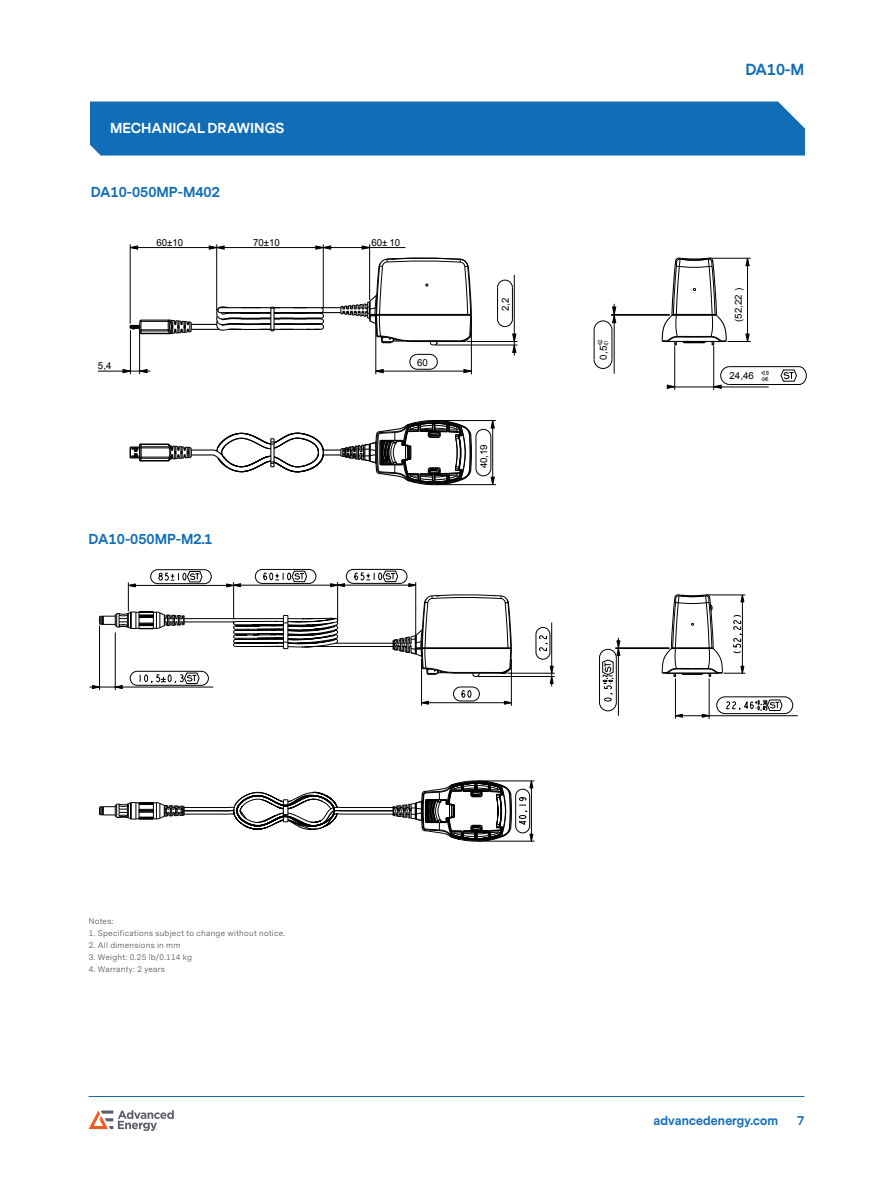
<style>
.page{position:relative;width:893px;height:1188px;background:#fff}
.page>*{position:absolute;margin:0;border:0;box-sizing:border-box;transform-origin:0 0}
.t1{font:700 15px "Messina Sans";color:#126db7}
.t2{font:700 13.5px "Messina Sans";color:#126db7}
.t3{font:700 13.5px "Messina Sans";color:#fff}
.t4{font:700 12px "Messina Sans";letter-spacing:.01em;color:#126db7}
.t5{font:9.6px "Arial";color:#000}
.t6{font:8.25px "Messina Sans";letter-spacing:.03em;color:#57585a}
.t7{font:5.85px/6px "Arial";color:#000;scale:.71 1}
</style>
<div class="page">
<hr style="left:89px;top:1096px;width:715px;height:1px;background:#126db7">
<svg style="left:89px;top:1110px;width:85px;height:21px"></svg>
<div style="left:90px;top:102px;width:715px;height:54px;background:#126db7"></div>
<svg style="left:464px;top:369px;width:7px;height:4px"></svg>
<svg style="left:375px;top:369px;width:8px;height:4px"></svg>
<svg style="left:667px;top:385px;width:7px;height:4px"></svg>
<svg style="left:512px;top:334px;width:4px;height:19px"></svg>
<svg style="left:362px;top:246px;width:7px;height:3px"></svg>
<svg style="left:316px;top:246px;width:15px;height:3px"></svg>
<svg style="left:131px;top:246px;width:7px;height:3px"></svg>
<svg style="left:209px;top:246px;width:15px;height:3px"></svg>
<svg style="left:123px;top:369px;width:7px;height:4px"></svg>
<svg style="left:140px;top:369px;width:7px;height:4px"></svg>
<hr style="left:130px;top:244px;width:1px;height:80px;background:#000">
<hr style="left:130px;top:330px;width:1px;height:44px;background:#000">
<hr style="left:139px;top:329px;width:1px;height:45px;background:#000">
<hr style="left:98px;top:371px;width:52px;height:1px;background:#000">
<hr style="left:376px;top:371px;width:95px;height:1px;background:#000">
<hr style="left:436px;top:345px;width:81px;height:1px;background:#000">
<hr style="left:467px;top:341px;width:50px;height:1px;background:#000">
<hr style="left:216px;top:244px;width:1px;height:67px;background:#000">
<hr style="left:130px;top:247px;width:275px;height:1px;background:#000">
<hr style="left:323px;top:244px;width:1px;height:64px;background:#000">
<hr style="left:369px;top:244px;width:1px;height:56px;background:#000">
<hr style="left:376px;top:317px;width:1px;height:57px;background:#000">
<hr style="left:471px;top:317px;width:1px;height:57px;background:#000">
<hr style="left:497px;top:288px;width:1px;height:31px;background:#000">
<hr style="left:512px;top:288px;width:1px;height:31px;background:#000">
<hr style="left:514px;top:275px;width:1px;height:81px;background:#000">
<hr style="left:436px;top:484px;width:60px;height:1px;background:#000">
<hr style="left:436px;top:420px;width:60px;height:1px;background:#000">
<hr style="left:594px;top:330px;width:1px;height:30px;background:#000">
<hr style="left:612px;top:330px;width:1px;height:30px;background:#000">
<hr style="left:614px;top:304px;width:1px;height:70px;background:#000">
<hr style="left:730px;top:384px;width:69px;height:1px;background:#000">
<hr style="left:730px;top:366px;width:69px;height:1px;background:#000">
<hr style="left:674px;top:346px;width:1px;height:44px;background:#000">
<hr style="left:611px;top:315px;width:59px;height:1px;background:#000">
<hr style="left:611px;top:314px;width:59px;height:1px;background:#000">
<hr style="left:713px;top:346px;width:1px;height:44px;background:#000">
<svg style="left:410px;top:354px;width:28px;height:16px"></svg>
<svg style="left:497px;top:280px;width:16px;height:8px"></svg>
<svg style="left:497px;top:319px;width:16px;height:8px"></svg>
<svg style="left:130px;top:420px;width:365px;height:65px"></svg>
<svg style="left:713px;top:366px;width:17px;height:23px"></svg>
<svg style="left:594px;top:307px;width:22px;height:23px"></svg>
<svg style="left:594px;top:359px;width:18px;height:10px"></svg>
<svg style="left:661px;top:257px;width:90px;height:89px"></svg>
<hr style="left:673px;top:387px;width:96px;height:1px;background:#000">
<svg style="left:780px;top:366px;width:26px;height:19px"></svg>
<svg style="left:130px;top:257px;width:343px;height:88px"></svg>
<svg style="left:89px;top:569px;width:709px;height:273px"></svg>
<svg style="left:421px;top:583px;width:302px;height:256px"></svg>
<svg style="left:92px;top:595px;width:441px;height:247px"></svg>
<svg style="left:662px;top:592px;width:61px;height:82px"></svg>
<h2 class="t3" style="left:110px;top:119px;width:176px">MECHANICAL DRAWINGS</h2>
<h2 class="t2" style="left:91px;top:182px;width:131px">DA10-050MP-M402</h2>
<p class="t5" style="left:156px;top:236px;width:28px">60±10</p>
<p class="t5" style="left:253px;top:236px;width:28px">70±10</p>
<p class="t5" style="left:371px;top:236px;width:30px">60± 10</p>
<p class="t5" style="left:98px;top:360px;width:15px">5,4</p>
<p class="t5" style="left:417px;top:356px;width:12px">60</p>
<h2 class="t2" style="left:89px;top:530px;width:126px">DA10-050MP-M2.1</h2>
<p class="t5" style="left:499px;top:311px;width:15px;rotate:-90deg">2,2</p>
<p class="t5" style="left:477px;top:468px;width:26px;rotate:-90deg">40,19</p>
<p class="t7" style="left:597px;top:346px;width:10px;rotate:-90deg">+0,2 -0,1</p>
<p class="t5" style="left:597px;top:360px;width:15px;rotate:-90deg">0,5</p>
<h1 class="t1" style="left:745px;top:59px;width:61px">DA10-M</h1>
<p class="t5" style="left:732px;top:322px;width:35px;rotate:-90deg">(52,22 )</p>
<p class="t5" style="left:730px;top:370px;width:26px">24,46</p>
<p class="t7" style="left:761px;top:370px;width:13px">+0,10 -0,45</p>
<p class="t6" style="left:89px;top:916px;width:26px">Notes:</p>
<p class="t6" style="left:89px;top:928px;width:198px">1. Specifications subject to change without notice.</p>
<p class="t6" style="left:89px;top:940px;width:93px">2. All dimensions in mm</p>
<p class="t6" style="left:89px;top:952px;width:105px">3. Weight: 0.25 lb/0.114 kg</p>
<p class="t6" style="left:89px;top:964px;width:78px">4. Warranty: 2 years</p>
<h3 class="t4" style="left:653px;top:1113px;width:126px">advancedenergy.com</h3>
<h3 class="t4" style="left:797px;top:1113px;width:9px">7</h3>
</div>
